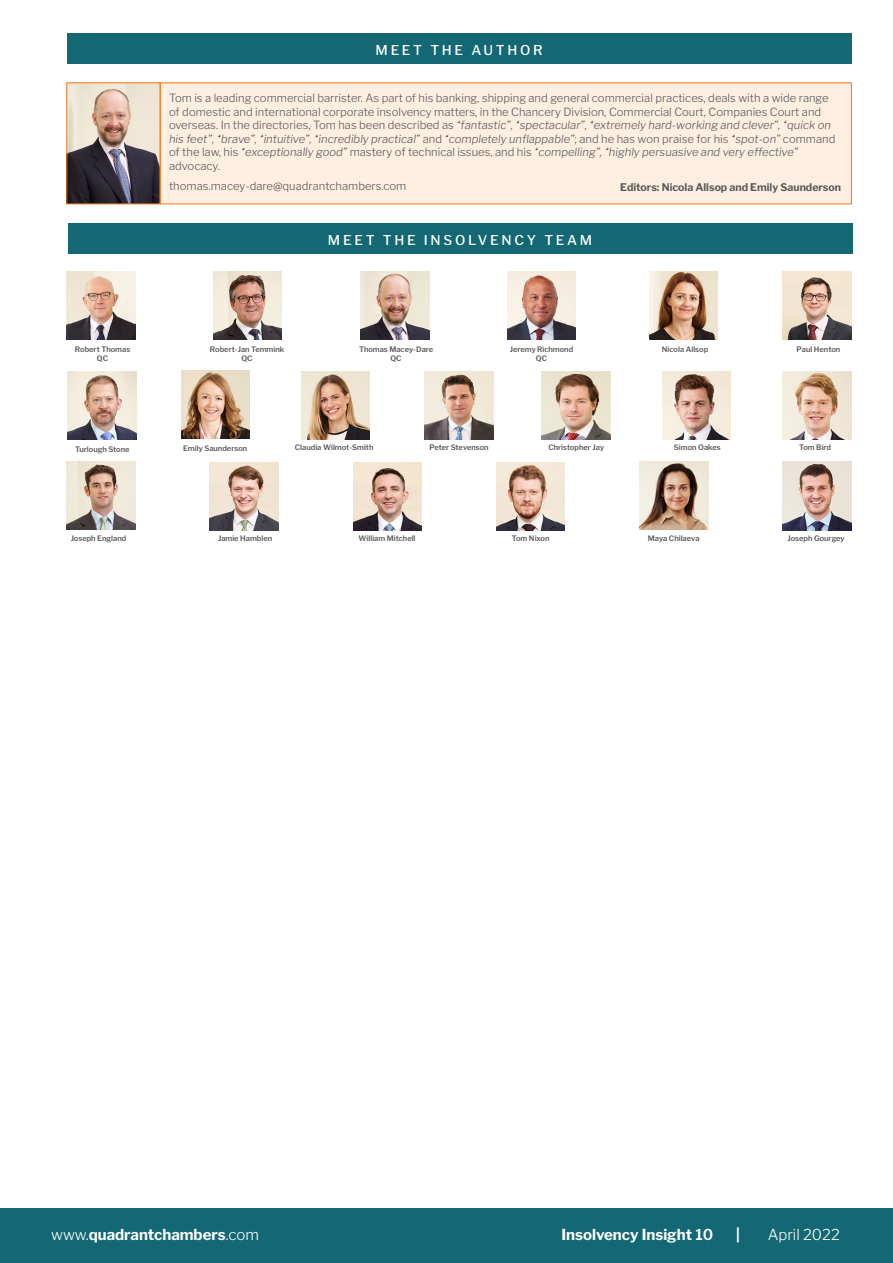
<style>
.page{position:relative;width:893px;height:1263px;background:#fff}
.page>*{position:absolute;margin:0;border:0;box-sizing:border-box;transform-origin:0 0}
.t1{font:700 15px "Libre Franklin";color:#fff}
.t2{font:300 15px "Libre Franklin";color:#fff}
.Sub_Head{font:500 13.5px "Libre Franklin";letter-spacing:.2em;color:#fff}
.t3{font:300 11.25px/13.5px "Libre Franklin";color:#57585a}
.t4{font:700 10.5px "Libre Franklin";color:#57585a}
.t5{font:600 7.5px/9px "Libre Franklin";color:#57585a;text-align:center}
.s1{font-style:italic}
.s2{font-weight:300}
.s3{font-weight:600}
</style>
<div class="page">
<div style="left:0;top:1208px;width:893px;height:55px;background:#146873"></div>
<div style="left:68px;top:223px;width:784px;height:31px;background:#146873"></div>
<div style="left:67px;top:33px;width:784px;height:30px;background:#146873"></div>
<div style="left:160px;top:83px;width:691px;height:121px;background:#feefe1"></div>
<img style="left:69px;top:85px;width:89px;height:117px">
<img style="left:783px;top:371px;width:68px;height:69px">
<img style="left:425px;top:371px;width:68px;height:69px">
<img style="left:542px;top:371px;width:68px;height:69px">
<img style="left:662px;top:371px;width:69px;height:69px">
<img style="left:67px;top:461px;width:68px;height:69px">
<img style="left:496px;top:462px;width:69px;height:69px">
<img style="left:640px;top:461px;width:68px;height:69px">
<img style="left:353px;top:462px;width:69px;height:69px">
<img style="left:210px;top:462px;width:68px;height:69px">
<img style="left:649px;top:271px;width:69px;height:69px">
<img style="left:67px;top:271px;width:68px;height:69px">
<img style="left:213px;top:271px;width:69px;height:69px">
<img style="left:783px;top:271px;width:68px;height:69px">
<img style="left:181px;top:370px;width:69px;height:69px">
<img style="left:68px;top:371px;width:68px;height:69px">
<img style="left:507px;top:271px;width:68px;height:69px">
<img style="left:361px;top:271px;width:68px;height:69px">
<img style="left:301px;top:371px;width:69px;height:69px">
<img style="left:783px;top:462px;width:68px;height:68px">
<p class="Sub_Head" style="left:376px;top:42px;width:169px">MEET THE AUTHOR</p>
<p class="t3" style="left:169px;top:92px;width:668px">Tom is a leading commercial barrister. As part of his banking, shipping and general commercial practices, deals with a wide range of domestic and international corporate insolvency matters, in the Chancery Division, Commercial Court, Companies Court and overseas. In the directories, Tom has been described as <span class="s1">“fantastic”, “spectacular”, “extremely hard-working and clever”, “quick on his feet”, “brave”, “intuitive”, “incredibly practical”</span> and <span class="s1">“completely unflappable”</span>; and he has won praise for his <span class="s1">“spot-on”</span> command of the law, his <span class="s1">“exceptionally good”</span> mastery of technical issues, and his <span class="s1">“compelling”, “highly persuasive and very effective” </span>advocacy.</p>
<p class="t3" style="left:169px;top:179px;width:239px">thomas.macey-dare@quadrantchambers.com</p>
<p class="t4" style="left:620px;top:181px;width:222px">Editors: Nicola Allsop and Emily Saunderson</p>
<p class="Sub_Head" style="left:328px;top:232px;width:266px">MEET THE INSOLVENCY TEAM</p>
<p class="t5" style="left:75px;top:344px;width:57px">Robert Thomas</p>
<p class="t5" style="left:662px;top:344px;width:48px">Nicola Allsop</p>
<p class="t5" style="left:97px;top:353px;width:13px">QC</p>
<p class="t5" style="left:210px;top:344px;width:76px">Robert-Jan Temmink<br>QC</p>
<p class="t5" style="left:797px;top:345px;width:45px">Paul Henton</p>
<p class="t5" style="left:359px;top:344px;width:76px">Thomas Macey-Dare<br>QC</p>
<p class="t5" style="left:510px;top:345px;width:65px">Jeremy Richmond<br>QC</p>
<p class="t5" style="left:75px;top:444px;width:56px">Turlough Stone</p>
<p class="t5" style="left:183px;top:444px;width:66px">Emily Saunderson</p>
<p class="t5" style="left:295px;top:443px;width:80px">Claudia Wilmot-Smith</p>
<p class="t5" style="left:429px;top:443px;width:61px">Peter Stevenson</p>
<p class="t5" style="left:548px;top:443px;width:57px">Christopher Jay</p>
<p class="t5" style="left:674px;top:443px;width:48px">Simon Oakes</p>
<p class="t5" style="left:799px;top:443px;width:33px">Tom Bird</p>
<p class="t5" style="left:71px;top:533px;width:57px">Joseph England</p>
<p class="t5" style="left:218px;top:534px;width:56px">Jamie Hamblen</p>
<p class="t5" style="left:358px;top:534px;width:59px">William Mitchell</p>
<p class="t5" style="left:512px;top:534px;width:39px">Tom Nixon</p>
<p class="t5" style="left:648px;top:533px;width:53px">Maya Chilaeva</p>
<p class="t5" style="left:787px;top:534px;width:59px">Joseph Gourgey</p>
<h1 class="t1" style="left:51px;top:1226px;width:209px"><span class="s2">www.</span>quadrantchambers<span class="s2">.com</span></h1>
<h1 class="t1" style="left:561px;top:1226px;width:153px">Insolvency Insight <span class="s3">10</span></h1>
<h1 class="t1" style="left:736px;top:1226px;width:5px">|</h1>
<h1 class="t2" style="left:768px;top:1226px;width:74px">April 2022</h1>
</div>
